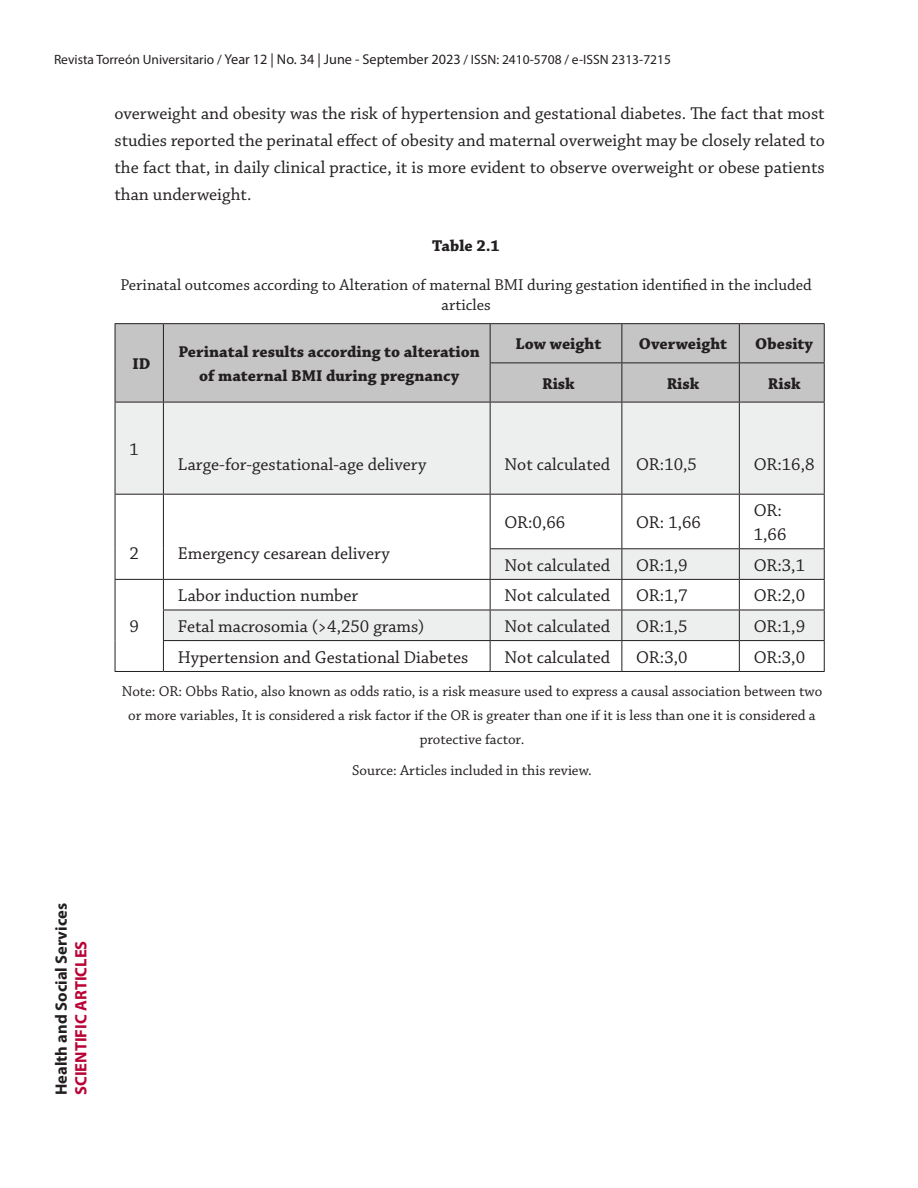
<style>
.page{position:relative;width:918px;height:1188px;background:#fff}
.page>*{position:absolute;margin:0;border:0;box-sizing:border-box;transform-origin:0 0}
.TablasTexto{font:18px/24px "Chaparral Pro";color:#231f20}
.Parrafo_chaparral{font:18px/27px "Chaparral Pro";color:#231f20;text-align:justify}
.TablasTitulos{font:700 16.5px/24px "Chaparral Pro";color:#231f20;text-align:center}
.PieTbls{font:16.5px/19.5px "Chaparral Pro";color:#231f20;text-align:center}
.t1{font:700 16.5px "Myriad Pro";color:#231f20}
.t2{font:700 16.5px "Myriad Pro";color:#b90335}
.PieTbls-2{font:700 16.5px "Chaparral Pro";color:#231f20}
.TblsFuente{font:15px/24px "Chaparral Pro";color:#231f20;text-align:center}
.EncPagIzq{font:13.5px "Myriad Pro";color:#231f20}
.s1{font-size:14.25px}
</style>
<div class="page">
<div style="left:116px;top:324px;width:708px;height:78px;background:#c6c5c6"></div>
<svg style="left:116px;top:403px;width:708px;height:237px;fill:#edeeee"></svg>
<hr style="left:115px;top:402px;width:1px;height:92px;background:#231f20">
<hr style="left:163px;top:402px;width:1px;height:92px;background:#231f20">
<hr style="left:490px;top:402px;width:1px;height:92px;background:#231f20">
<hr style="left:621px;top:402px;width:1px;height:92px;background:#231f20">
<hr style="left:739px;top:402px;width:1px;height:92px;background:#231f20">
<hr style="left:824px;top:402px;width:1px;height:92px;background:#231f20">
<hr style="left:115px;top:494px;width:48px;height:1px;background:#231f20">
<hr style="left:115px;top:495px;width:1px;height:54px;background:#231f20">
<hr style="left:115px;top:549px;width:1px;height:30px;background:#231f20">
<hr style="left:163px;top:494px;width:327px;height:1px;background:#231f20">
<hr style="left:163px;top:495px;width:1px;height:54px;background:#231f20">
<hr style="left:163px;top:549px;width:1px;height:30px;background:#231f20">
<hr style="left:490px;top:494px;width:132px;height:1px;background:#231f20">
<hr style="left:490px;top:495px;width:1px;height:53px;background:#231f20">
<hr style="left:622px;top:494px;width:117px;height:1px;background:#231f20">
<hr style="left:621px;top:495px;width:1px;height:53px;background:#231f20">
<hr style="left:739px;top:494px;width:86px;height:1px;background:#231f20">
<hr style="left:739px;top:495px;width:1px;height:53px;background:#231f20">
<hr style="left:824px;top:495px;width:1px;height:53px;background:#231f20">
<hr style="left:490px;top:548px;width:132px;height:1px;background:#231f20">
<hr style="left:490px;top:549px;width:1px;height:30px;background:#231f20">
<hr style="left:622px;top:548px;width:117px;height:1px;background:#231f20">
<hr style="left:621px;top:549px;width:1px;height:30px;background:#231f20">
<hr style="left:739px;top:548px;width:86px;height:1px;background:#231f20">
<hr style="left:739px;top:549px;width:1px;height:30px;background:#231f20">
<hr style="left:824px;top:549px;width:1px;height:30px;background:#231f20">
<hr style="left:115px;top:579px;width:48px;height:1px;background:#231f20">
<hr style="left:115px;top:580px;width:1px;height:30px;background:#231f20">
<hr style="left:115px;top:610px;width:1px;height:31px;background:#231f20">
<hr style="left:115px;top:641px;width:1px;height:30px;background:#231f20">
<hr style="left:115px;top:671px;width:48px;height:1px;background:#231f20">
<hr style="left:163px;top:579px;width:327px;height:1px;background:#231f20">
<hr style="left:163px;top:580px;width:1px;height:30px;background:#231f20">
<hr style="left:490px;top:579px;width:132px;height:1px;background:#231f20">
<hr style="left:490px;top:580px;width:1px;height:30px;background:#231f20">
<hr style="left:622px;top:579px;width:117px;height:1px;background:#231f20">
<hr style="left:621px;top:580px;width:1px;height:30px;background:#231f20">
<hr style="left:739px;top:579px;width:86px;height:1px;background:#231f20">
<hr style="left:739px;top:580px;width:1px;height:30px;background:#231f20">
<hr style="left:824px;top:580px;width:1px;height:30px;background:#231f20">
<hr style="left:163px;top:610px;width:327px;height:1px;background:#231f20">
<hr style="left:163px;top:610px;width:1px;height:30px;background:#231f20">
<hr style="left:490px;top:610px;width:132px;height:1px;background:#231f20">
<hr style="left:490px;top:610px;width:1px;height:30px;background:#231f20">
<hr style="left:622px;top:610px;width:117px;height:1px;background:#231f20">
<hr style="left:621px;top:610px;width:1px;height:30px;background:#231f20">
<hr style="left:739px;top:610px;width:86px;height:1px;background:#231f20">
<hr style="left:739px;top:610px;width:1px;height:30px;background:#231f20">
<hr style="left:824px;top:610px;width:1px;height:30px;background:#231f20">
<hr style="left:163px;top:640px;width:327px;height:1px;background:#231f20">
<hr style="left:163px;top:641px;width:1px;height:30px;background:#231f20">
<hr style="left:163px;top:671px;width:327px;height:1px;background:#231f20">
<hr style="left:490px;top:640px;width:132px;height:1px;background:#231f20">
<hr style="left:490px;top:641px;width:1px;height:30px;background:#231f20">
<hr style="left:490px;top:671px;width:132px;height:1px;background:#231f20">
<hr style="left:622px;top:640px;width:117px;height:1px;background:#231f20">
<hr style="left:621px;top:641px;width:1px;height:30px;background:#231f20">
<hr style="left:622px;top:671px;width:117px;height:1px;background:#231f20">
<hr style="left:739px;top:640px;width:86px;height:1px;background:#231f20">
<hr style="left:739px;top:641px;width:1px;height:30px;background:#231f20">
<hr style="left:824px;top:641px;width:1px;height:30px;background:#231f20">
<hr style="left:739px;top:671px;width:86px;height:1px;background:#231f20">
<hr style="left:115px;top:323px;width:48px;height:1px;background:#231f20">
<hr style="left:115px;top:324px;width:1px;height:39px;background:#231f20">
<hr style="left:115px;top:363px;width:1px;height:39px;background:#231f20">
<hr style="left:115px;top:402px;width:48px;height:1px;background:#231f20">
<hr style="left:163px;top:323px;width:327px;height:1px;background:#231f20">
<hr style="left:163px;top:324px;width:1px;height:39px;background:#231f20">
<hr style="left:163px;top:363px;width:1px;height:39px;background:#231f20">
<hr style="left:163px;top:402px;width:327px;height:1px;background:#231f20">
<hr style="left:490px;top:323px;width:132px;height:1px;background:#231f20">
<hr style="left:490px;top:324px;width:1px;height:38px;background:#231f20">
<hr style="left:622px;top:323px;width:117px;height:1px;background:#231f20">
<hr style="left:621px;top:324px;width:1px;height:38px;background:#231f20">
<hr style="left:739px;top:323px;width:86px;height:1px;background:#231f20">
<hr style="left:739px;top:324px;width:1px;height:38px;background:#231f20">
<hr style="left:824px;top:324px;width:1px;height:38px;background:#231f20">
<hr style="left:490px;top:362px;width:132px;height:1px;background:#231f20">
<hr style="left:490px;top:363px;width:1px;height:39px;background:#231f20">
<hr style="left:490px;top:402px;width:132px;height:1px;background:#231f20">
<hr style="left:622px;top:362px;width:117px;height:1px;background:#231f20">
<hr style="left:621px;top:363px;width:1px;height:39px;background:#231f20">
<hr style="left:622px;top:402px;width:117px;height:1px;background:#231f20">
<hr style="left:739px;top:362px;width:86px;height:1px;background:#231f20">
<hr style="left:739px;top:363px;width:1px;height:39px;background:#231f20">
<hr style="left:824px;top:363px;width:1px;height:39px;background:#231f20">
<hr style="left:739px;top:402px;width:86px;height:1px;background:#231f20">
<p class="EncPagIzq" style="left:54px;top:51px;width:619px">Revista Torreón Universitario / <span class="s1">Year 12 | No. 34 | June - September 2023</span> / ISSN: 2410-5708 / e-ISSN 2313-7215</p>
<p class="Parrafo_chaparral" style="left:114px;top:101px;width:712px">overweight and obesity was the risk of hypertension and gestational diabetes. The fact that most studies reported the perinatal effect of obesity and maternal overweight may be closely related to the fact that, in daily clinical practice, it is more evident to observe overweight or obese patients than underweight.</p>
<p class="PieTbls-2" style="left:432px;top:236px;width:69px">Table 2.1</p>
<p class="PieTbls" style="left:120px;top:276px;width:693px">Perinatal outcomes according to Alteration of maternal BMI during gestation identified in the included articles</p>
<p class="TablasTitulos" style="left:133px;top:352px;width:20px">ID</p>
<p class="TablasTexto" style="left:129px;top:438px;width:11px">1</p>
<p class="TablasTitulos" style="left:178px;top:340px;width:303px">Perinatal results according to alteration of maternal BMI during pregnancy</p>
<p class="TablasTitulos" style="left:515px;top:333px;width:87px">Low weight</p>
<p class="TablasTitulos" style="left:639px;top:333px;width:90px">Overweight</p>
<p class="TablasTitulos" style="left:755px;top:333px;width:59px">Obesity</p>
<p class="TablasTitulos" style="left:542px;top:372px;width:34px">Risk</p>
<p class="TablasTitulos" style="left:667px;top:372px;width:34px">Risk</p>
<p class="TablasTitulos" style="left:768px;top:372px;width:34px">Risk</p>
<p class="TablasTexto" style="left:178px;top:453px;width:250px">Large-for-gestational-age delivery</p>
<p class="TablasTexto" style="left:505px;top:453px;width:107px">Not calculated</p>
<p class="TablasTexto" style="left:636px;top:453px;width:62px">OR:10,5</p>
<p class="TablasTexto" style="left:754px;top:453px;width:62px">OR:16,8</p>
<p class="TablasTexto" style="left:505px;top:511px;width:62px">OR:0,66</p>
<p class="TablasTexto" style="left:636px;top:511px;width:66px">OR: 1,66</p>
<p class="TablasTexto" style="left:754px;top:499px;width:34px">OR:<br>1,66</p>
<p class="TablasTexto" style="left:129px;top:542px;width:11px">2</p>
<p class="TablasTexto" style="left:178px;top:542px;width:214px">Emergency cesarean delivery</p>
<p class="TablasTexto" style="left:505px;top:554px;width:107px">Not calculated</p>
<p class="TablasTexto" style="left:636px;top:554px;width:53px">OR:1,9</p>
<p class="TablasTexto" style="left:754px;top:554px;width:53px">OR:3,1</p>
<p class="TablasTexto" style="left:178px;top:584px;width:182px">Labor induction number</p>
<p class="TablasTexto" style="left:505px;top:584px;width:107px">Not calculated</p>
<p class="TablasTexto" style="left:636px;top:584px;width:53px">OR:1,7</p>
<p class="TablasTexto" style="left:754px;top:584px;width:53px">OR:2,0</p>
<p class="TablasTexto" style="left:178px;top:615px;width:248px">Fetal macrosomia (&gt;4,250 grams)</p>
<p class="TablasTexto" style="left:505px;top:615px;width:107px">Not calculated</p>
<p class="TablasTexto" style="left:636px;top:615px;width:53px">OR:1,5</p>
<p class="TablasTexto" style="left:754px;top:615px;width:53px">OR:1,9</p>
<p class="TablasTexto" style="left:178px;top:646px;width:292px">Hypertension and Gestational Diabetes</p>
<p class="TablasTexto" style="left:505px;top:646px;width:107px">Not calculated</p>
<p class="TablasTexto" style="left:636px;top:646px;width:53px">OR:3,0</p>
<p class="TablasTexto" style="left:754px;top:646px;width:53px">OR:3,0</p>
<p class="TblsFuente" style="left:122px;top:680px;width:702px">Note: OR: Obbs Ratio, also known as odds ratio, is a risk measure used to express a causal association between two or more variables, It is considered a risk factor if the OR is greater than one if it is less than one it is considered a protective factor.</p>
<p class="TblsFuente" style="left:352px;top:758px;width:241px">Source: Articles included in this review.</p>
<p class="TablasTexto" style="left:129px;top:615px;width:11px">9</p>
<p class="t1" style="left:50px;top:1095px;width:193px;rotate:-90deg">Health and Social Services</p>
<p class="t2" style="left:70px;top:1095px;width:156px;rotate:-90deg">SCIENTIFIC ARTICLES</p>
</div>
